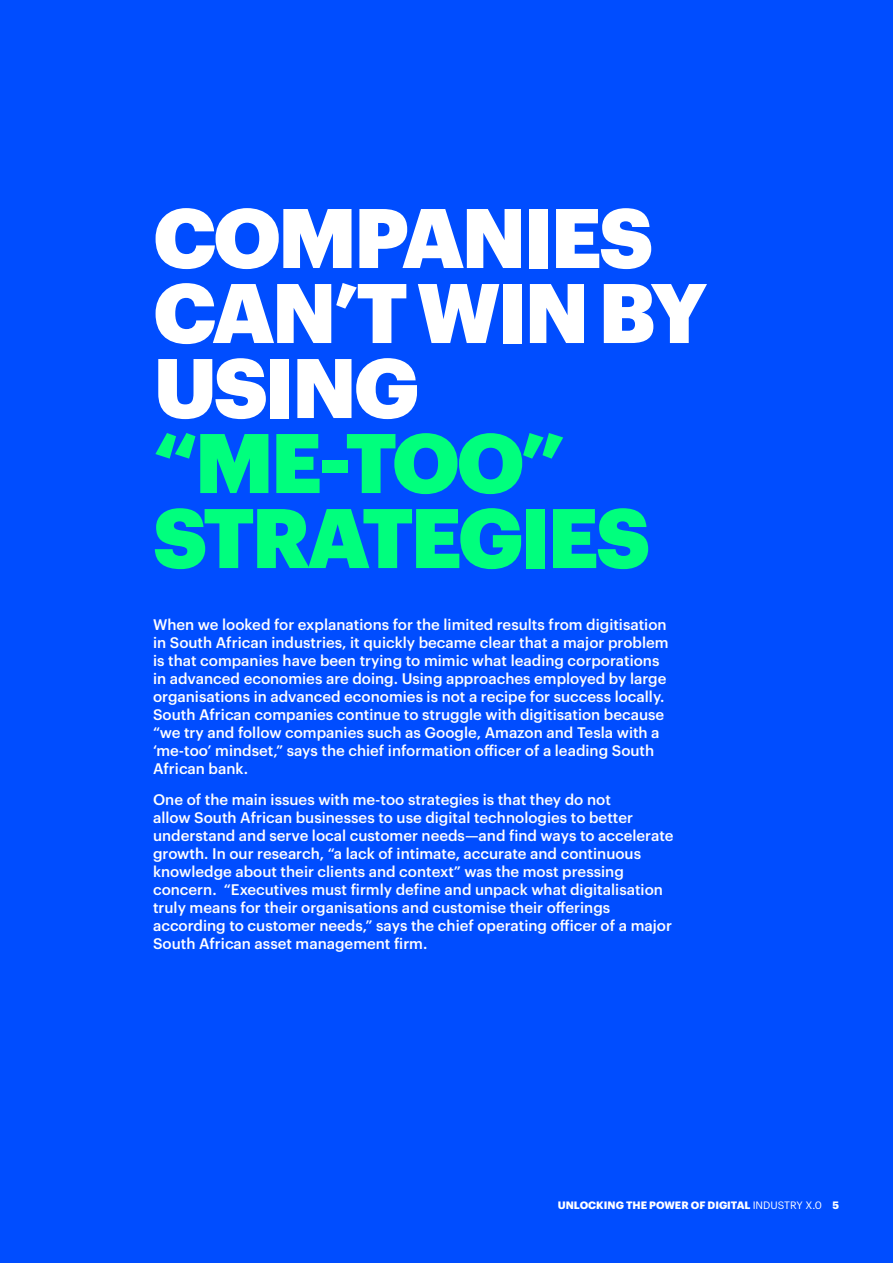
<style>
.page{position:relative;width:893px;height:1263px;background:#004dff}
.page>*{position:absolute;margin:0;border:0;box-sizing:border-box;transform-origin:0 0}
._01_Main_heading_whi{font:900 82.5px/75px "Graphik";letter-spacing:-.035em;color:#fff}
._01_Main_heading_Lim{font:900 82.5px/75px "Graphik";letter-spacing:-.035em;color:#00ff7d}
._03__Body_Copy_white{font:500 15px/18px "Graphik";color:#fff}
.t1{font:700 10.5px "Graphik";color:#fff}
.s1{font-weight:400}
</style>
<div class="page">
<p class="_01_Main_heading_whi" style="left:153px;top:193px;width:556px">COMPANIES<br>CAN’T WIN BY<br>USING</p>
<p class="_01_Main_heading_Lim" style="left:153px;top:418px;width:498px">“ME-TOO”<br>STRATEGIES</p>
<p class="_03__Body_Copy_white" style="left:153px;top:614px;width:517px">When we looked for explanations for the limited results from digitisation in South African industries, it quickly became clear that a major problem is that companies have been trying to mimic what leading corporations in advanced economies are doing. Using approaches employed by large organisations in advanced economies is not a recipe for success locally.<br>South African companies continue to struggle with digitisation because “we try and follow companies such as Google, Amazon and Tesla with a ‘me-too’ mindset,” says the chief information officer of a leading South African bank.</p>
<p class="_03__Body_Copy_white" style="left:153px;top:789px;width:522px">One of the main issues with me-too strategies is that they do not<br>allow South African businesses to use digital technologies to better understand and serve local customer needs—and find ways to accelerate growth. In our research, “a lack of intimate, accurate and continuous knowledge about their clients and context” was the most pressing concern. “Executives must firmly define and unpack what digitalisation truly means for their organisations and customise their offerings according to customer needs,” says the chief operating officer of a major South African asset management firm.</p>
<p class="t1" style="left:558px;top:1197px;width:283px">UNLOCKING THE POWER OF DIGITAL <span class="s1">INDUSTRY X.0</span> 5</p>
</div>
